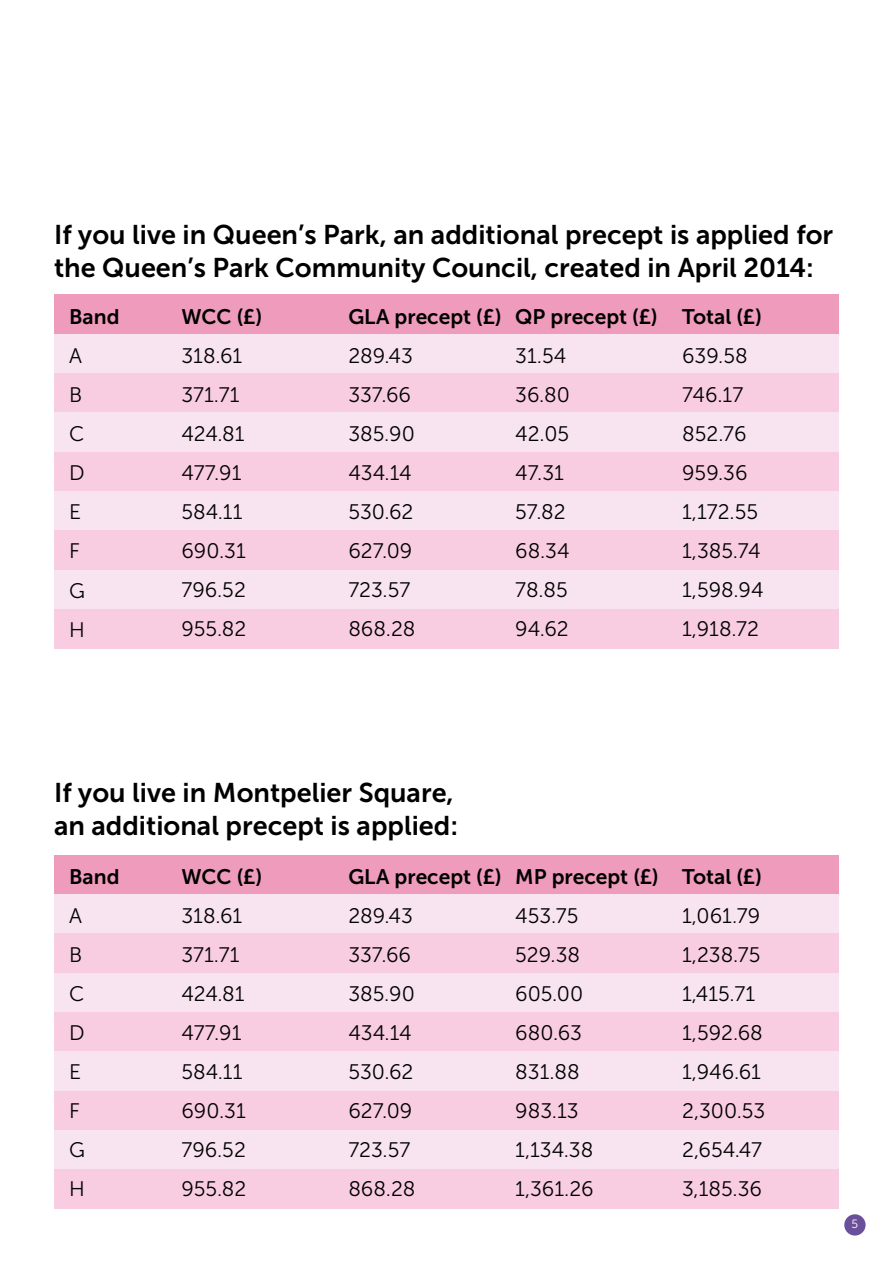
<style>
.page{position:relative;width:893px;height:1263px;background:#fff}
.page>*{position:absolute;margin:0;border:0;box-sizing:border-box;transform-origin:0 0}
.t1{font:27px/33px "Museo Sans 700";color:#000}
.t2{font:21px/39px "Museo Sans 300";color:#000}
.t3{font:21px "Museo Sans 700";color:#000}
.t4{font:12px "Museo Sans 300";color:#fff}
</style>
<div class="page">
<div style="left:54px;top:855px;width:785px;height:39px;background:#ef9bbb"></div>
<div style="left:54px;top:295px;width:785px;height:39px;background:#ef9bbb"></div>
<div style="left:54px;top:894px;width:785px;height:40px;background:#f8e4f0"></div>
<div style="left:54px;top:334px;width:785px;height:39px;background:#f8e4f0"></div>
<div style="left:54px;top:934px;width:785px;height:39px;background:#f8cde2"></div>
<div style="left:54px;top:373px;width:785px;height:39px;background:#f8cde2"></div>
<div style="left:54px;top:973px;width:785px;height:39px;background:#f8e4f0"></div>
<div style="left:54px;top:412px;width:785px;height:40px;background:#f8e4f0"></div>
<div style="left:54px;top:1012px;width:785px;height:40px;background:#f8cde2"></div>
<div style="left:54px;top:452px;width:785px;height:39px;background:#f8cde2"></div>
<div style="left:54px;top:1052px;width:785px;height:39px;background:#f8e4f0"></div>
<div style="left:54px;top:491px;width:785px;height:39px;background:#f8e4f0"></div>
<div style="left:54px;top:1091px;width:785px;height:39px;background:#f8cde2"></div>
<div style="left:54px;top:530px;width:785px;height:40px;background:#f8cde2"></div>
<div style="left:54px;top:1130px;width:785px;height:40px;background:#f8e4f0"></div>
<div style="left:54px;top:570px;width:785px;height:39px;background:#f8e4f0"></div>
<div style="left:54px;top:1170px;width:785px;height:39px;background:#f8cde2"></div>
<div style="left:54px;top:609px;width:785px;height:39px;background:#f8cde2"></div>
<div style="left:844px;top:1214px;width:21px;height:21px;background:#6a4f9b;border-radius:50%"></div>
<p class="t1" style="left:54px;top:218px;width:781px">If you live in Queen’s Park, an additional precept is applied for the Queen’s Park Community Council, created in April 2014:</p>
<p class="t3" style="left:69px;top:306px;width:52px">Band</p>
<p class="t2" style="left:69px;top:337px;width:17px">A<br>B<br>C<br>D<br>E<br>F<br>G<br>H</p>
<p class="t3" style="left:181px;top:305px;width:82px">WCC (£)</p>
<p class="t2" style="left:181px;top:337px;width:67px">318.61<br>371.71<br>424.81<br>477.91<br>584.11<br>690.31<br>796.52<br>955.82</p>
<p class="t3" style="left:348px;top:305px;width:155px">GLA precept (£)</p>
<p class="t2" style="left:348px;top:337px;width:69px">289.43<br>337.66<br>385.90<br>434.14<br>530.62<br>627.09<br>723.57<br>868.28</p>
<p class="t3" style="left:515px;top:305px;width:144px">QP precept (£)</p>
<p class="t2" style="left:515px;top:337px;width:56px">31.54<br>36.80<br>42.05<br>47.31<br>57.82<br>68.34<br>78.85<br>94.62</p>
<p class="t3" style="left:682px;top:305px;width:81px">Total (£)</p>
<p class="t2" style="left:682px;top:337px;width:83px">639.58<br>746.17<br>852.76<br>959.36<br>1,172.55<br>1,385.74<br>1,598.94<br>1,918.72</p>
<p class="t1" style="left:54px;top:776px;width:406px">If you live in Montpelier Square, an additional precept is applied:</p>
<p class="t3" style="left:69px;top:865px;width:52px">Band</p>
<p class="t2" style="left:69px;top:897px;width:17px">A<br>B<br>C<br>D<br>E<br>F<br>G<br>H</p>
<p class="t3" style="left:181px;top:865px;width:82px">WCC (£)</p>
<p class="t2" style="left:181px;top:896px;width:67px">318.61<br>371.71<br>424.81<br>477.91<br>584.11<br>690.31<br>796.52<br>955.82</p>
<p class="t3" style="left:348px;top:865px;width:155px">GLA precept (£)</p>
<p class="t2" style="left:348px;top:896px;width:69px">289.43<br>337.66<br>385.90<br>434.14<br>530.62<br>627.09<br>723.57<br>868.28</p>
<p class="t3" style="left:515px;top:865px;width:145px">MP precept (£)</p>
<p class="t2" style="left:515px;top:896px;width:80px">453.75<br>529.38<br>605.00<br>680.63<br>831.88<br>983.13<br>1,134.38<br>1,361.26</p>
<p class="t3" style="left:682px;top:865px;width:81px">Total (£)</p>
<p class="t2" style="left:682px;top:896px;width:85px">1,061.79<br>1,238.75<br>1,415.71<br>1,592.68<br>1,946.61<br>2,300.53<br>2,654.47<br>3,185.36</p>
<p class="t4" style="left:852px;top:1218px;width:8px">5</p>
</div>
